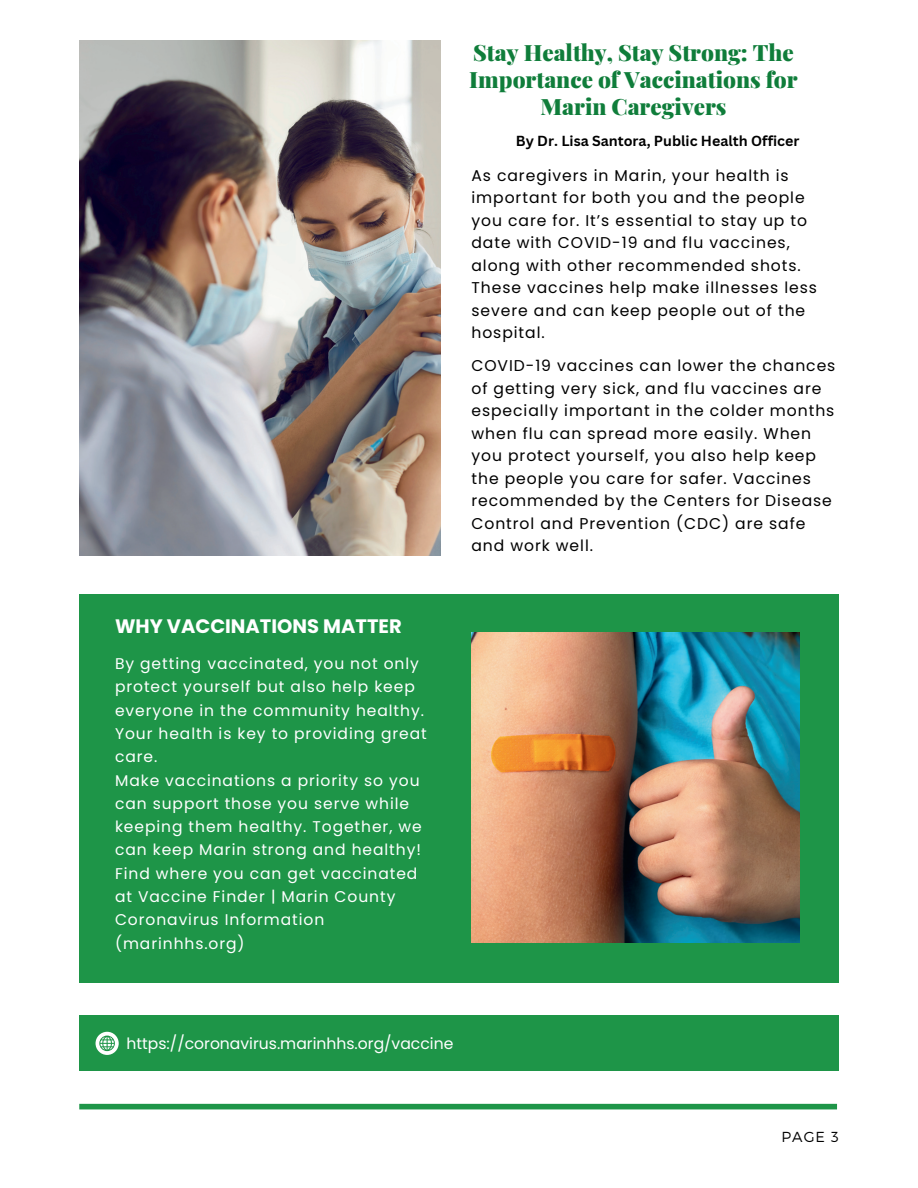
<style>
.page{position:relative;width:918px;height:1188px;background:#fff}
.page>*{position:absolute;margin:0;border:0;box-sizing:border-box;transform-origin:0 0}
.t1{font:900 22.5px/27px "Playfair Display";color:#0f7d3a;text-align:center}
.t2{font:700 19.5px "Poppins";color:#fff}
.t3{font:15.6px/22.5px "Poppins";letter-spacing:.06em;color:#000001}
.t4{font:15.6px "Poppins";color:#fff}
.t5{font:15.45px/23.2px "Poppins";letter-spacing:.06em;color:#fff}
.t6{font:300 14.55px "Montserrat";color:#000}
.t7{font:700 14.25px "Canva Sans";color:#000}
</style>
<div class="page">
<img style="left:79px;top:40px;width:361px;height:515px">
<div style="left:79px;top:594px;width:760px;height:389px;background:#1e9548"></div>
<div style="left:79px;top:1016px;width:760px;height:55px;background:#1e9548"></div>
<img style="left:471px;top:632px;width:329px;height:311px">
<div style="left:79px;top:1104px;width:758px;height:5px;background:#1e9548"></div>
<svg style="left:96px;top:1032px;width:23px;height:23px"></svg>
<p class="t2" style="left:115px;top:615px;width:288px">WHY VACCINATIONS MATTER</p>
<p class="t5" style="left:115px;top:652px;width:313px">By getting vaccinated, you not only protect yourself but also help keep everyone in the community healthy.<br>Your health is key to providing great care.<br>Make vaccinations a priority so you can support those you serve while keeping them healthy. Together, we can keep Marin strong and healthy!<br>Find where you can get vaccinated at Vaccine Finder | Marin County<br>Coronavirus Information (marinhhs.org)</p>
<h1 class="t1" style="left:469px;top:37px;width:330px">Stay Healthy, Stay Strong: The<br>Importance of Vaccinations for<br>Marin Caregivers</h1>
<p class="t7" style="left:516px;top:132px;width:285px">By Dr. Lisa Santora, Public Health Officer</p>
<p class="t3" style="left:471px;top:164px;width:347px">As caregivers in Marin, your health is important for both you and the people you care for. It’s essential to stay up to date with COVID-19 and flu vaccines, along with other recommended shots.<br>These vaccines help make illnesses less severe and can keep people out of the hospital.</p>
<p class="t3" style="left:471px;top:355px;width:365px">COVID-19 vaccines can lower the chances of getting very sick, and flu vaccines are especially important in the colder months when flu can spread more easily. When you protect yourself, you also help keep the people you care for safer. Vaccines recommended by the Centers for Disease Control and Prevention (CDC) are safe and work well.</p>
<p class="t4" style="left:127px;top:1034px;width:328px">https://coronavirus.marinhhs.org/vaccine</p>
<p class="t6" style="left:782px;top:1128px;width:59px">PAGE 3</p>
</div>
